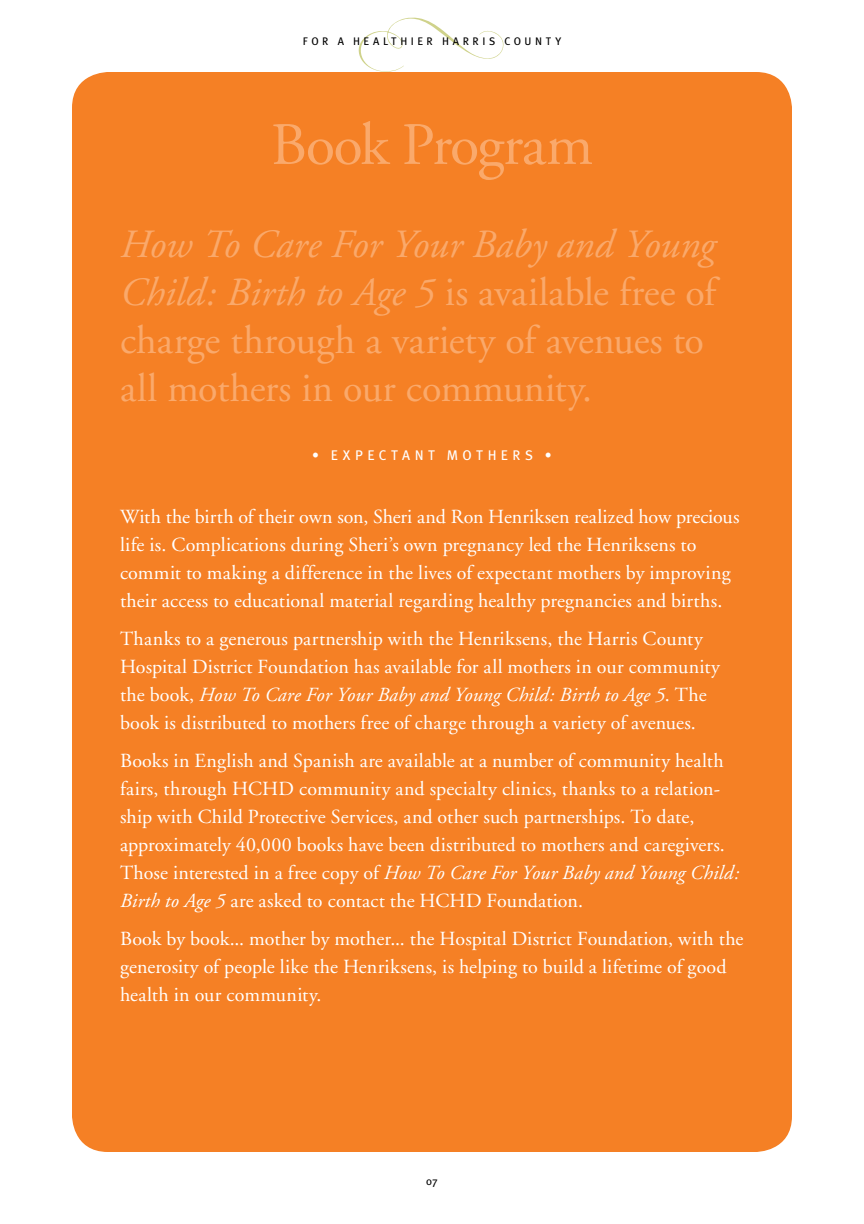
<style>
.page{position:relative;width:864px;height:1224px;background:#fff}
.page>*{position:absolute;margin:0;border:0;box-sizing:border-box;transform-origin:0 0}
.t1{font:60px "Adobe Garamond";letter-spacing:-.025em;color:#faa96b}
.t2{font:40px/48px "Adobe Garamond";color:#faa96b}
.t3{font:20px/28px "Adobe Garamond";letter-spacing:.01em;color:#fff}
.t4{font:14px "Meta Plus";color:#fff}
.t5{font:11px "Meta Plus";color:#000}
.s1{font-style:italic}
</style>
<div class="page">
<svg style="left:358px;top:17px;width:146px;height:55px"></svg>
<div style="left:72px;top:72px;width:720px;height:1080px;background:#f58025;border-radius:36px"></div>
<p class="t5" style="left:303px;top:34px;width:10px">FOR</p>
<p class="t5" style="left:338px;top:34px;width:26px">A HEALTHIER</p>
<p class="t5" style="left:442px;top:34px;width:10px">HARRIS</p>
<p class="t5" style="left:504px;top:34px;width:11px">COUNTY</p>
<h1 class="t1" style="left:271px;top:113px;width:324px">Book Program</h1>
<h2 class="t2" style="left:120px;top:221px;width:597px"><span class="s1">How To Care For Your Baby and Young Child: Birth to Age 5</span> is available free of charge through a variety of avenues to all mothers in our community.</h2>
<p class="t4" style="left:312px;top:447px;width:56px">• EXPECTANT</p>
<p class="t4" style="left:447px;top:447px;width:14px">MOTHERS</p>
<p class="t4" style="left:545px;top:447px;width:8px">•</p>
<p class="t3" style="left:120px;top:503px;width:621px">With the birth of their own son, Sheri and Ron Henriksen realized how precious life is. Complications during Sheri’s own pregnancy led the Henriksens to commit to making a difference in the lives of expectant mothers by improving their access to educational material regarding healthy pregnancies and births.</p>
<p class="t3" style="left:120px;top:625px;width:601px">Thanks to a generous partnership with the Henriksens, the Harris County Hospital District Foundation has available for all mothers in our community the book, <span class="s1">How To Care For Your Baby and Young Child: Birth to Age 5</span>. The book is distributed to mothers free of charge through a variety of avenues.</p>
<p class="t3" style="left:120px;top:747px;width:621px">Books in English and Spanish are available at a number of community health fairs, through HCHD community and specialty clinics, thanks to a relation&shy;ship with Child Protective Services, and other such partnerships. To date, approximately 40,000 books have been distributed to mothers and caregivers.<br>Those interested in a free copy of <span class="s1">How To Care For Your Baby and Young Child:<br>Birth to Age 5</span> are asked to contact the HCHD Foundation.</p>
<p class="t3" style="left:120px;top:925px;width:625px">Book by book... mother by mother... the Hospital District Foundation, with the generosity of people like the Henriksens, is helping to build a lifetime of good health in our community.</p>
<p class="t5" style="left:426px;top:1174px;width:13px">07</p>
</div>
